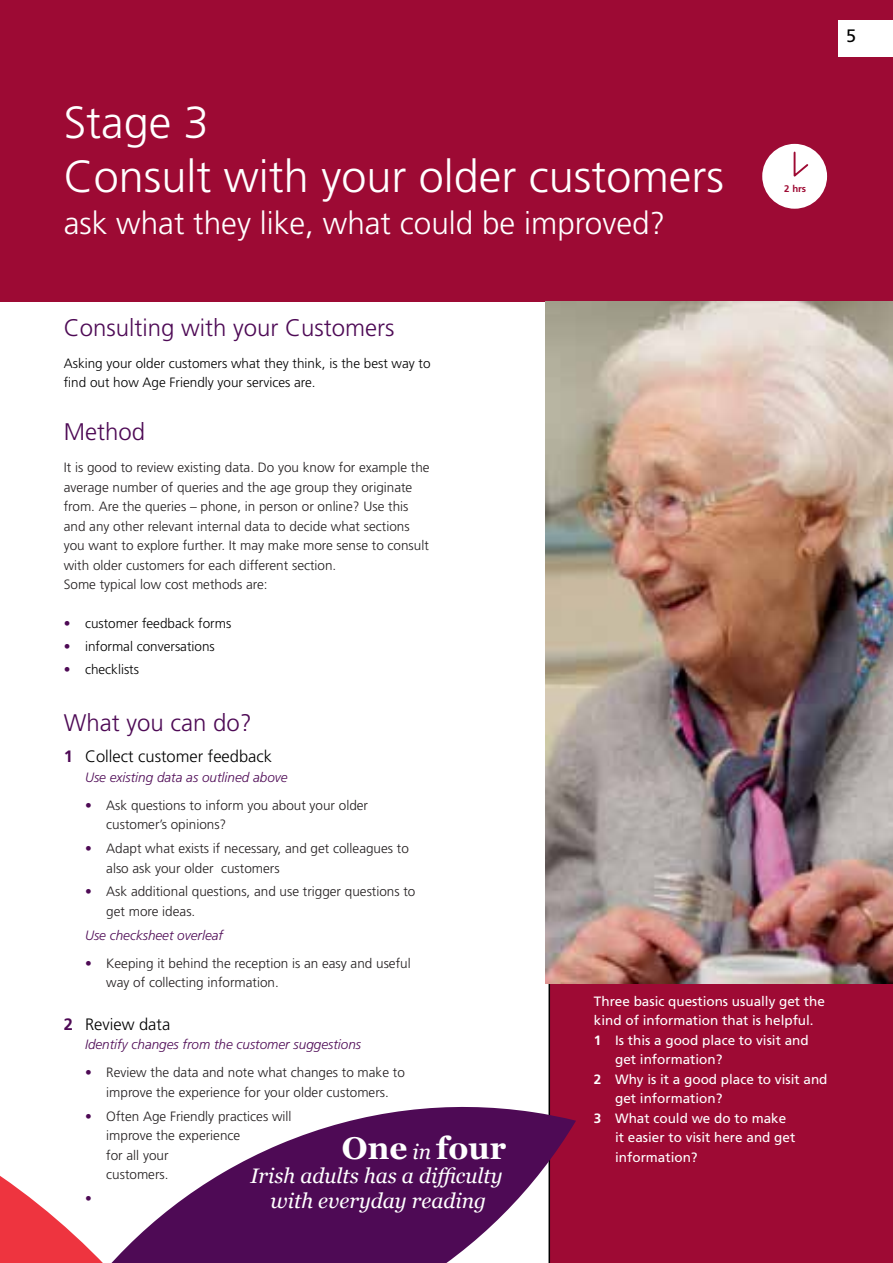
<style>
.page{position:relative;width:893px;height:1263px;background:#fff}
.page>*{position:absolute;margin:0;border:0;box-sizing:border-box;transform-origin:0 0}
.t1{font:300 45px/54px "Frutiger";color:#fff}
.t2{font:300 31.5px "Frutiger";color:#fff}
.t3{font:700 31.5px "Georgia";color:#fff}
.t4{font:300 24px "Frutiger";color:#4e0a55}
.t5{font:italic 21px/25.2px "Georgia";color:#fff;text-align:center}
.t6{font:18px "Frutiger";color:#000}
.t7{font:300 16.5px "Frutiger";color:#000}
.t8{font:300 13.5px/19.5px "Frutiger";color:#231f20}
.t9{font:13.5px "Frutiger";color:#fff}
.t10{font:300 13.5px/19.5px "Frutiger";color:#000}
.t11{font:italic 300 13.5px "Frutiger";color:#4e0a55}
.t12{font:13.5px "Frutiger";color:#4e0a55}
.t13{font:700 9.6px "Frutiger";color:#9e0a33}
.s1{font-weight:400;color:#4e0a55}
.s2{font-weight:700;color:#4e0a55}
.s3{font-weight:400;font-style:italic;font-size:21px}
.s4{font-weight:700}
</style>
<div class="page">
<div style="left:0;top:0;width:893px;height:302px;background:#9d0a34"></div>
<div style="left:839px;top:20px;width:54px;height:36px;background:#fff"></div>
<div style="left:549px;top:983px;width:344px;height:280px;background:#9e0a34"></div>
<svg style="left:0;top:1176px;width:53px;height:87px"></svg>
<div style="left:762px;top:144px;width:65px;height:65px;background:#fff;border-radius:50%"></div>
<svg style="left:793px;top:151px;width:16px;height:26px"></svg>
<img style="left:545px;top:302px;width:348px;height:681px">
<svg style="left:53px;top:1100px;width:523px;height:163px;fill:#4e0a55"></svg>
<h1 class="t1" style="left:64px;top:95px;width:662px">Stage 3<br>Consult with your older customers</h1>
<h2 class="t2" style="left:64px;top:205px;width:603px">ask what they like, what could be improved?</h2>
<h3 class="t6" style="left:846px;top:25px;width:12px">5</h3>
<p class="t13" style="left:784px;top:183px;width:23px">2 hrs</p>
<h3 class="t4" style="left:64px;top:314px;width:332px">Consulting with your Customers</h3>
<p class="t10" style="left:64px;top:353px;width:368px">Asking your older customers what they think, is the best way to find out how Age Friendly your services are.</p>
<h3 class="t4" style="left:64px;top:418px;width:83px">Method</h3>
<p class="t8" style="left:64px;top:458px;width:367px">It is good to review existing data. Do you know for example the average number of queries and the age group they originate from. Are the queries – phone, in person or online? Use this and any other relevant internal data to decide what sections you want to explore further. It may make more sense to consult with older customers for each different section.<br>Some typical low cost methods are:</p>
<p class="t10" style="left:64px;top:613px;width:169px"><span class="s1">•</span> customer feedback forms</p>
<p class="t10" style="left:64px;top:636px;width:153px"><span class="s1">•</span> informal conversations</p>
<p class="t10" style="left:64px;top:659px;width:77px"><span class="s1">•</span> checklists</p>
<h3 class="t4" style="left:64px;top:709px;width:190px">What you can do?</h3>
<p class="t7" style="left:64px;top:747px;width:210px"><span class="s2">1</span> Collect customer feedback</p>
<p class="t11" style="left:85px;top:769px;width:204px">Use existing data as outlined above</p>
<p class="t8" style="left:106px;top:795px;width:263px;text-indent:-21px"><span class="s1">•</span> Ask questions to inform you about your older customer’s opinions?</p>
<p class="t8" style="left:106px;top:839px;width:304px;text-indent:-21px"><span class="s1">•</span> Adapt what exists if necessary, and get colleagues to also ask your older customers</p>
<p class="t8" style="left:106px;top:882px;width:311px;text-indent:-21px"><span class="s1">•</span> Ask additional questions, and use trigger questions to get more ideas.</p>
<p class="t11" style="left:85px;top:927px;width:139px">Use checksheet overleaf</p>
<p class="t8" style="left:106px;top:953px;width:306px;text-indent:-21px"><span class="s1">•</span> Keeping it behind the reception is an easy and useful way of collecting information.</p>
<p class="t7" style="left:64px;top:1015px;width:108px"><span class="s2">2</span> Review data</p>
<p class="t11" style="left:85px;top:1037px;width:278px">Identify changes from the customer suggestions</p>
<p class="t8" style="left:85px;top:1063px;width:321px;text-align:center"><span class="s1">•</span> Review the data and note what changes to make to improve the experience for your older customers.</p>
<p class="t8" style="left:106px;top:1106px;width:187px;text-indent:-21px"><span class="s1">•</span> Often Age Friendly practices will improve the experience<br>for all your<br>customers.</p>
<p class="t12" style="left:85px;top:1190px;width:8px">•</p>
<h2 class="t3" style="left:342px;top:1124px;width:166px">One <span class="s3">in</span> four</h2>
<h3 class="t5" style="left:250px;top:1162px;width:254px">Irish adults has a difficulty with everyday reading</h3>
<p class="t9" style="left:594px;top:993px;width:233px">Three basic questions usually get the</p>
<p class="t9" style="left:594px;top:1012px;width:221px">kind of information that is helpful.</p>
<p class="t9" style="left:594px;top:1032px;width:216px"><span class="s4">1</span> Is this a good place to visit and</p>
<p class="t9" style="left:615px;top:1051px;width:109px">get information?</p>
<p class="t9" style="left:594px;top:1071px;width:235px"><span class="s4">2</span> Why is it a good place to visit and</p>
<p class="t9" style="left:615px;top:1090px;width:109px">get information?</p>
<p class="t9" style="left:594px;top:1110px;width:194px"><span class="s4">3</span> What could we do to make</p>
<p class="t9" style="left:615px;top:1129px;width:182px">it easier to visit here and get</p>
<p class="t9" style="left:615px;top:1149px;width:84px">information?</p>
</div>
